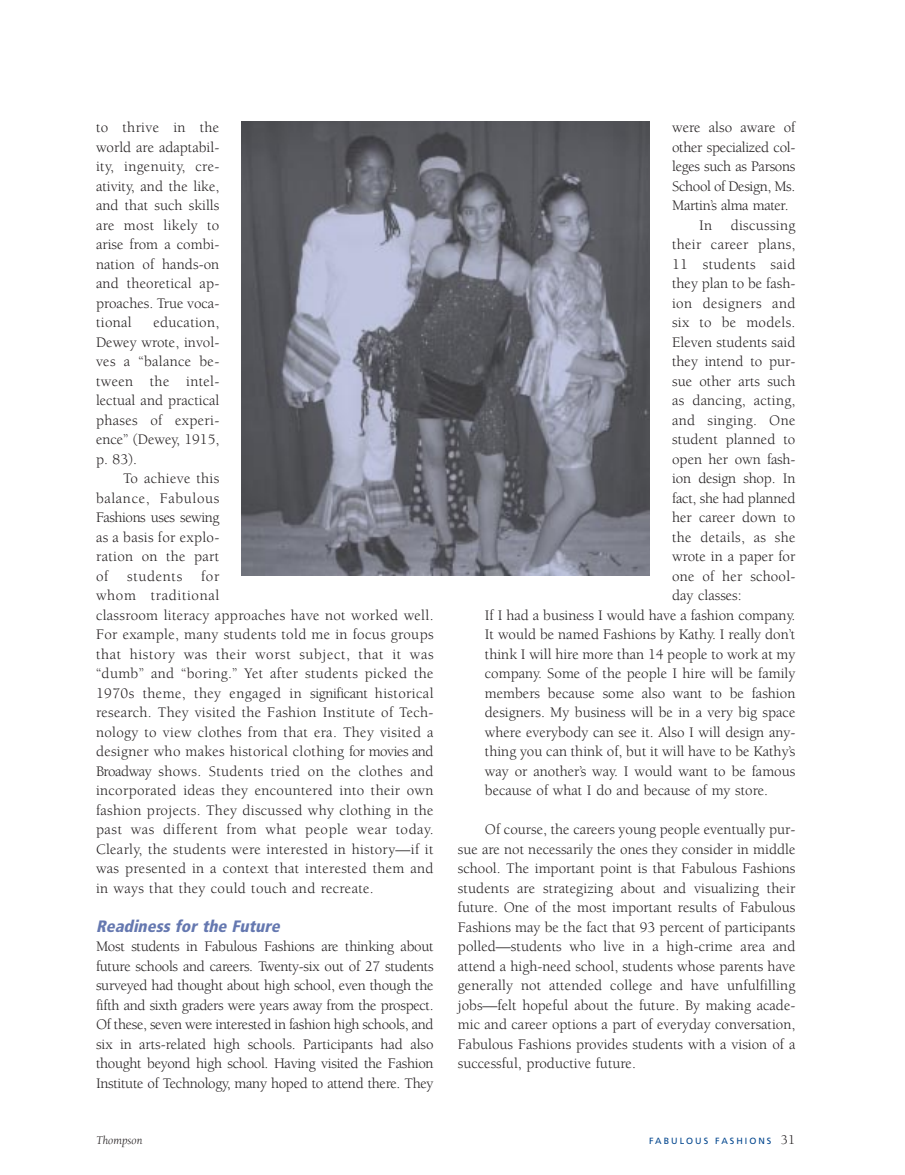
<style>
.page{position:relative;width:905px;height:1175px;background:#fff}
.page>*{position:absolute;margin:0;border:0;box-sizing:border-box;transform-origin:0 0}
.t1{font:italic 900 condensed 16.5px "Frutiger";color:#6578b0}
.t2{font:15px/19.5px "Berkeley";letter-spacing:.01em;color:#231f20;text-align:justify}
.t3{font:15px "Berkeley";letter-spacing:-.02em;color:#231f20}
.t4{font:15px "Berkeley";letter-spacing:-.015em;color:#231f20}
.t5{font:15px "Berkeley";letter-spacing:.04em;color:#231f20}
.t6{font:italic 12px "Berkeley";color:#231f20}
.t7{font:9px "Frutiger";letter-spacing:.22em;color:#00458d}
.s1{font-family:"Berkeley";font-size:13.5px;color:#231f20}
</style>
<div class="page">
<img style="left:242px;top:122px;width:407px;height:453px">
<p class="t2" style="left:96px;top:119px;width:125px">to thrive in the world are adaptabil&shy;ity, ingenuity, cre&shy;ativity, and the like, and that such skills are most likely to arise from a combi&shy;nation of hands-on and theoretical ap&shy;proaches. True voca&shy;tional</p>
<p class="t2" style="left:96px;top:314px;width:125px;text-indent:57px">education, Dewey wrote, invol&shy;ves a “balance be&shy;tween the intel&shy;lectual and practical phases of experi&shy;ence” (Dewey, 1915, p. 83).</p>
<p class="t2" style="left:96px;top:470px;width:125px;text-indent:27px">To achieve this balance, Fabulous Fashions uses sewing as a basis for explo&shy;ration on the part of</p>
<p class="t2" style="left:96px;top:567px;width:339px;text-align:left;text-indent:105px">for<br>whom traditional<br>classroom literacy approaches have not worked well.<br>For example, many students told me in focus groups that history was their worst subject, that it was “dumb” and “boring.” Yet after students picked the 1970s theme, they engaged in significant historical research. They visited the Fashion Institute of Tech&shy;nology to view clothes from that era. They visited a designer who makes historical clothing for movies and Broadway shows. Students tried on the clothes and incorporated ideas they encountered into their own fashion projects. They discussed why clothing in the past was different from what people wear today.<br>Clearly, the students were interested in history—if it was presented in a context that interested them and in ways that they could touch and recreate.</p>
<p class="t1" style="left:96px;top:919px;width:188px">Readiness for the Future</p>
<p class="t2" style="left:96px;top:938px;width:339px">Most students in Fabulous Fashions are thinking about future schools and careers. Twenty-six out of 27 students surveyed had thought about high school, even though the fifth and sixth graders were years away from the prospect.<br>Of these, seven were interested in fashion high schools, and six in arts-related high schools. Participants had also thought beyond high school. Having visited the Fashion Institute of Technology, many hoped to attend there. They</p>
<p class="t5" style="left:127px;top:570px;width:56px">students</p>
<p class="t2" style="left:672px;top:119px;width:125px">were also aware of</p>
<p class="t3" style="left:672px;top:141px;width:125px">other specialized col-</p>
<p class="t3" style="left:672px;top:160px;width:125px">leges such as Parsons</p>
<p class="t3" style="left:672px;top:180px;width:125px">School of Design, Ms.</p>
<p class="t3" style="left:672px;top:199px;width:118px">Martin’s alma mater.</p>
<p class="t2" style="left:699px;top:216px;width:98px">In discussing</p>
<p class="t2" style="left:672px;top:236px;width:125px">their career plans,</p>
<p class="t2" style="left:672px;top:255px;width:125px">11 students said</p>
<p class="t2" style="left:672px;top:275px;width:125px">they plan to be fash-</p>
<p class="t2" style="left:672px;top:294px;width:125px">ion designers and</p>
<p class="t2" style="left:672px;top:314px;width:125px">six to be models.</p>
<p class="t2" style="left:672px;top:333px;width:125px">Eleven students said</p>
<p class="t2" style="left:672px;top:353px;width:125px">they intend to pur-</p>
<p class="t2" style="left:672px;top:372px;width:125px">sue other arts such</p>
<p class="t2" style="left:672px;top:392px;width:125px">as dancing, acting,</p>
<p class="t2" style="left:672px;top:411px;width:125px">and singing. One</p>
<p class="t2" style="left:672px;top:431px;width:125px">student planned to</p>
<p class="t2" style="left:672px;top:450px;width:125px">open her own fash-</p>
<p class="t4" style="left:672px;top:472px;width:125px">ion design shop. In</p>
<p class="t4" style="left:672px;top:492px;width:125px">fact, she had planned</p>
<p class="t2" style="left:672px;top:509px;width:125px">her career down to</p>
<p class="t2" style="left:672px;top:528px;width:125px">the details, as she</p>
<p class="t2" style="left:672px;top:548px;width:125px">wrote in a paper for</p>
<p class="t2" style="left:672px;top:567px;width:125px">one of her school-</p>
<p class="t2" style="left:672px;top:587px;width:71px">day classes:</p>
<p class="t2" style="left:485px;top:606px;width:312px">If I had a business I would have a fashion company.</p>
<p class="t2" style="left:485px;top:626px;width:312px">It would be named Fashions by Kathy. I really don’t</p>
<p class="t2" style="left:485px;top:645px;width:312px">think I will hire more than 14 people to work at my</p>
<p class="t2" style="left:485px;top:665px;width:312px">company. Some of the people I hire will be family</p>
<p class="t2" style="left:485px;top:684px;width:312px">members because some also want to be fashion</p>
<p class="t2" style="left:485px;top:704px;width:312px">designers. My business will be in a very big space</p>
<p class="t2" style="left:485px;top:723px;width:312px">where everybody can see it. Also I will design any-</p>
<p class="t2" style="left:485px;top:743px;width:312px">thing you can think of, but it will have to be Kathy’s</p>
<p class="t2" style="left:485px;top:762px;width:312px">way or another’s way. I would want to be famous</p>
<p class="t2" style="left:485px;top:782px;width:285px">because of what I do and because of my store.</p>
<p class="t2" style="left:458px;top:821px;width:339px;text-indent:27px">Of course, the careers young people eventually pur&shy;sue are not necessarily the ones they consider in middle school. The important point is that Fabulous Fashions students are strategizing about and visualizing their future. One of the most important results of Fabulous Fashions may be the fact that 93 percent of participants polled—students who live in a high-crime area and attend a high-need school, students whose parents have generally not attended college and have unfulfilling jobs—felt hopeful about the future. By making acade&shy;mic and career options a part of everyday conversation, Fabulous Fashions provides students with a vision of a successful, productive future.</p>
<p class="t6" style="left:96px;top:1135px;width:48px">Thompson</p>
<p class="t7" style="left:649px;top:1136px;width:148px">FABULOUS FASHIONS <span class="s1">31</span></p>
</div>
